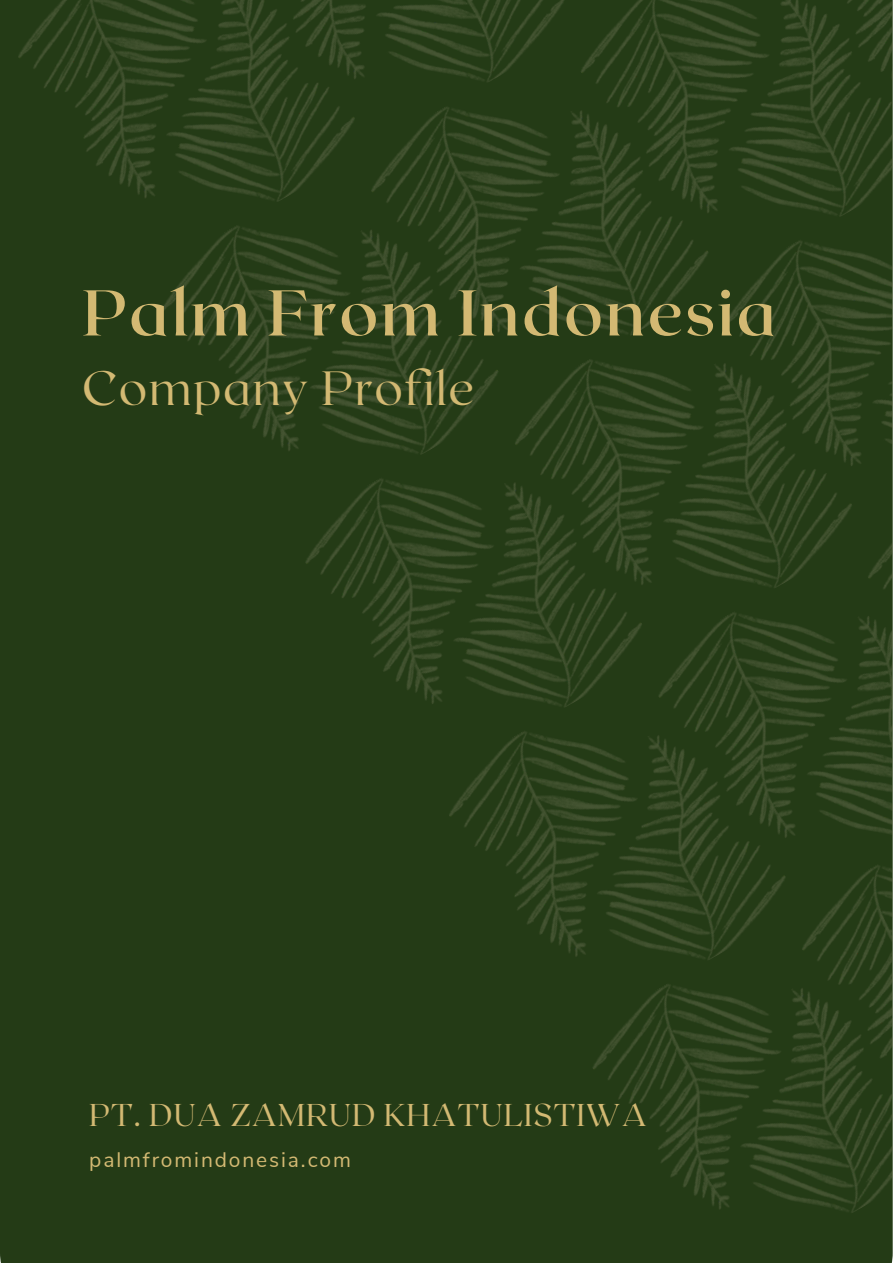
<style>
.page{position:relative;width:893px;height:1264px;background:#fff}
.page>*{position:absolute;margin:0;border:0;box-sizing:border-box;transform-origin:0 0}
.t1{font:600 64.5px "Roxborough CF";letter-spacing:.035em;color:#d3b973}
.t2{font:300 48px "Roxborough CF";letter-spacing:.035em;color:#d3b973}
.t3{font:300 31.5px "Roxborough CF";letter-spacing:.035em;color:#d3b973}
.t4{font:21px "Nunito Sans";letter-spacing:.09em;color:#d3b973}
</style>
<div class="page">
<div style="left:0;top:221px;width:892px;height:1041px;background:#243b16"></div>
<img style="left:0;top:0;width:103px;height:221px">
<img style="left:103px;top:0;width:250px;height:238px">
<img style="left:209px;top:0;width:103px;height:102px">
<img style="left:312px;top:0;width:250px;height:119px">
<img style="left:521px;top:0;width:41px;height:1px">
<img style="left:144px;top:188px;width:209px;height:286px">
<img style="left:246px;top:205px;width:250px;height:286px">
<img style="left:353px;top:69px;width:209px;height:286px">
<img style="left:456px;top:86px;width:250px;height:286px">
<img style="left:562px;top:0;width:103px;height:236px">
<img style="left:665px;top:0;width:227px;height:253px">
<img style="left:772px;top:0;width:120px;height:117px">
<img style="left:287px;top:441px;width:209px;height:285px">
<img style="left:390px;top:458px;width:250px;height:286px">
<img style="left:496px;top:322px;width:210px;height:286px">
<img style="left:600px;top:339px;width:249px;height:285px">
<img style="left:706px;top:203px;width:186px;height:286px">
<img style="left:808px;top:220px;width:84px;height:286px">
<img style="left:431px;top:694px;width:209px;height:285px">
<img style="left:533px;top:711px;width:250px;height:285px">
<img style="left:640px;top:575px;width:209px;height:285px">
<img style="left:743px;top:591px;width:149px;height:286px">
<img style="left:849px;top:456px;width:43px;height:285px">
<img style="left:574px;top:946px;width:209px;height:286px">
<img style="left:677px;top:963px;width:215px;height:286px">
<img style="left:783px;top:827px;width:109px;height:286px">
<img style="left:887px;top:844px;width:5px;height:286px">
<p class="t1" style="left:82px;top:271px;width:695px">Palm From Indonesia</p>
<p class="t2" style="left:82px;top:356px;width:393px">Company Profile</p>
<p class="t3" style="left:89px;top:1094px;width:559px">PT. DUA ZAMRUD KHATULISTIWA</p>
<p class="t4" style="left:89px;top:1145px;width:263px">palmfromindonesia.com</p>
</div>
